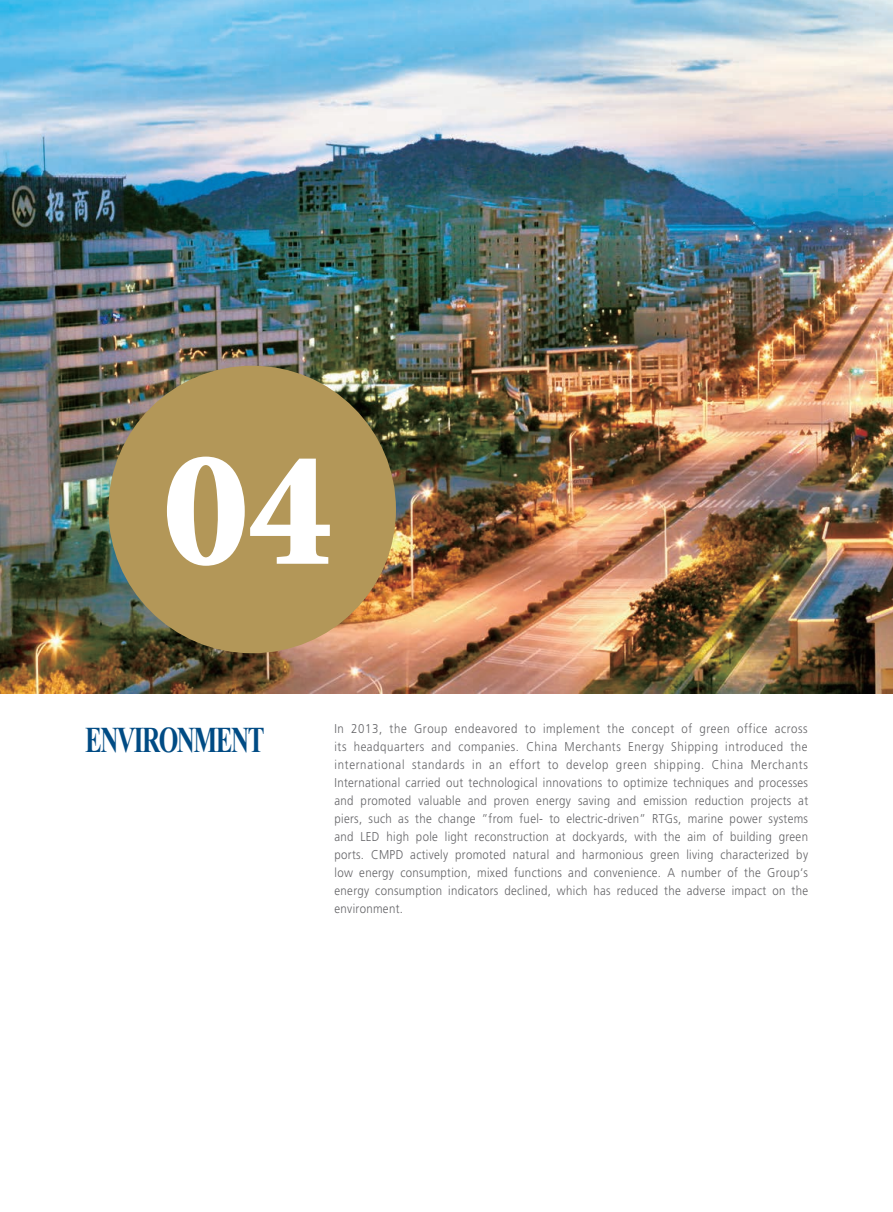
<style>
.page{position:relative;width:893px;height:1212px;background:#fff}
.page>*{position:absolute;margin:0;border:0;box-sizing:border-box;transform-origin:0 0}
.t1{font:900 168.45px "Minion Std";color:#fff}
.t2{font:700 36px "Times New Roman";letter-spacing:-.06em;color:#004b84;scale:.7 1}
.t3{font:300 12.75px/18px "Frutiger LT Std";letter-spacing:.03em;color:#636366;text-align:justify;scale:.9 1}
</style>
<div class="page">
<img style="left:0;top:0;width:893px;height:693px">
<div style="left:108px;top:366px;width:288px;height:287px;background:#b39758;border-radius:50%"></div>
<h1 class="t1" style="left:164px;top:424px;width:170px">04</h1>
<h2 class="t2" style="left:85px;top:715px;width:258px">ENVIRONMENT</h2>
<p class="t3" style="left:334px;top:720px;width:528px">In 2013, the Group endeavored to implement the concept of green office across its headquarters and companies. China Merchants Energy Shipping introduced the international standards in an effort to develop green shipping. China Merchants International carried out technological innovations to optimize techniques and processes and promoted valuable and proven energy saving and emission reduction projects at piers, such as the change ”from fuel- to electric-driven” RTGs, marine power systems and LED high pole light reconstruction at dockyards, with the aim of building green ports. CMPD actively promoted natural and harmonious green living characterized by low energy consumption, mixed functions and convenience. A number of the Group‘s energy consumption indicators declined, which has reduced the adverse impact on the environment.</p>
</div>
